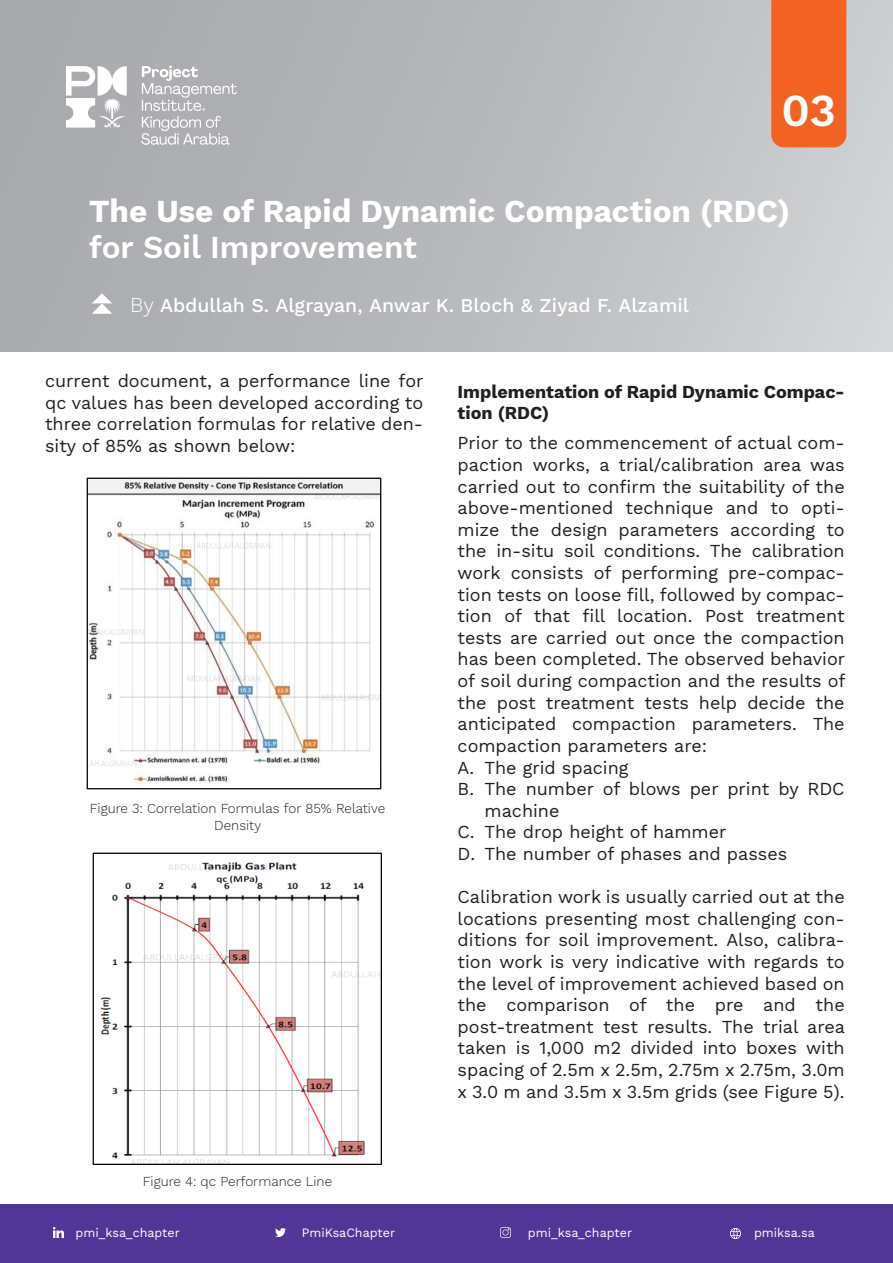
<style>
.page{position:relative;width:893px;height:1263px;background:#fff}
.page>*{position:absolute;margin:0;border:0;box-sizing:border-box;transform-origin:0 0}
.t1{font:600 45px "Work Sans";color:#fff}
.t2{font:700 31.5px "Work Sans";color:#fff}
.t3{font:600 31.5px "Work Sans";color:#fff}
.t4{font:500 19.5px "Work Sans";color:#fff}
.t5{font:18px/21.6px "Work Sans";color:#231f20;text-align:justify}
.t6{font:700 18px/21.6px "Work Sans";color:#231f20}
.t7{font:300 13.5px/16.2px "Work Sans";color:#231f20;text-align:center}
.t8{font:12.6px "Work Sans";color:#fff}
.s1{font-weight:300;font-size:21px}
</style>
<div class="page">
<div style="left:0;top:0;width:893px;height:351px;background:linear-gradient(to right,#a4a6aa,#cdced0)"></div>
<svg style="left:92px;top:293px;width:20px;height:21px"></svg>
<div style="left:771px;top:0;width:75px;height:147px;background:#f26223"></div>
<img style="left:65px;top:66px;width:173px;height:79px">
<div style="left:0;top:1204px;width:893px;height:59px;background:#513695"></div>
<svg style="left:501px;top:1227px;width:10px;height:11px"></svg>
<svg style="left:731px;top:1228px;width:9px;height:10px"></svg>
<svg style="left:54px;top:1228px;width:10px;height:10px"></svg>
<svg style="left:275px;top:1228px;width:10px;height:9px"></svg>
<img style="left:86px;top:478px;width:296px;height:312px">
<img style="left:92px;top:852px;width:289px;height:312px">
<h1 class="t1" style="left:781px;top:76px;width:56px">03</h1>
<h2 class="t2" style="left:89px;top:187px;width:702px">The Use of Rapid Dynamic Compaction (RDC)</h2>
<h2 class="t3" style="left:89px;top:223px;width:329px">for Soil Improvement</h2>
<p class="t4" style="left:130px;top:294px;width:560px"><span class="s1">By</span> Abdullah S. Algrayan, Anwar K. Bloch &amp; Ziyad F. Alzamil</p>
<p class="t5" style="left:45px;top:369px;width:380px">current document, a performance line for qc values has been developed according to three correlation formulas for relative den&shy;sity of 85% as shown below:</p>
<p class="t6" style="left:458px;top:380px;width:389px">Implementation of Rapid Dynamic Compac&shy;tion (RDC)</p>
<p class="t5" style="left:458px;top:432px;width:389px">Prior to the commencement of actual com-</p>
<p class="t5" style="left:458px;top:453px;width:389px">paction works, a trial/calibration area was</p>
<p class="t5" style="left:458px;top:475px;width:389px">carried out to confirm the suitability of the</p>
<p class="t5" style="left:458px;top:497px;width:389px">above-mentioned technique and to opti-</p>
<p class="t5" style="left:458px;top:518px;width:389px">mize the design parameters according to</p>
<p class="t5" style="left:458px;top:540px;width:389px">the in-situ soil conditions. The calibration</p>
<p class="t5" style="left:458px;top:561px;width:389px">work consists of performing pre-compac-</p>
<p class="t5" style="left:458px;top:583px;width:389px">tion tests on loose fill, followed by compac-</p>
<p class="t5" style="left:458px;top:605px;width:389px">tion of that fill location. Post treatment</p>
<p class="t5" style="left:458px;top:626px;width:389px">tests are carried out once the compaction</p>
<p class="t5" style="left:458px;top:648px;width:389px">has been completed. The observed behavior</p>
<p class="t5" style="left:458px;top:669px;width:389px">of soil during compaction and the results of</p>
<p class="t5" style="left:458px;top:691px;width:389px">the post treatment tests help decide the</p>
<p class="t5" style="left:458px;top:713px;width:389px">anticipated compaction parameters. The</p>
<p class="t5" style="left:458px;top:734px;width:251px">compaction parameters are:</p>
<p class="t5" style="left:458px;top:756px;width:172px">A. The grid spacing</p>
<p class="t5" style="left:458px;top:777px;width:389px">B. The number of blows per print by RDC</p>
<p class="t5" style="left:485px;top:799px;width:76px">machine</p>
<p class="t5" style="left:458px;top:821px;width:270px">C. The drop height of hammer</p>
<p class="t5" style="left:458px;top:842px;width:331px">D. The number of phases and passes</p>
<p class="t5" style="left:458px;top:885px;width:389px">Calibration work is usually carried out at the locations presenting most challenging con&shy;ditions for soil improvement. Also, calibra&shy;tion work is very indicative with regards to the level of improvement achieved based on the comparison of the pre and the post-treatment test results. The trial area taken is 1,000 m2 divided into boxes with spacing of 2.5m x 2.5m, 2.75m x 2.75m, 3.0m x 3.0 m and 3.5m x 3.5m grids (see Figure 5).</p>
<p class="t7" style="left:90px;top:800px;width:297px">Figure 3: Correlation Formulas for 85% Relative<br>Density</p>
<p class="t7" style="left:143px;top:1172px;width:191px">Figure 4: qc Performance Line</p>
<p class="t8" style="left:76px;top:1223px;width:106px">pmi_ksa_chapter</p>
<p class="t8" style="left:302px;top:1223px;width:95px">PmiKsaChapter</p>
<p class="t8" style="left:528px;top:1223px;width:106px">pmi_ksa_chapter</p>
<p class="t8" style="left:754px;top:1223px;width:62px">pmiksa.sa</p>
</div>
